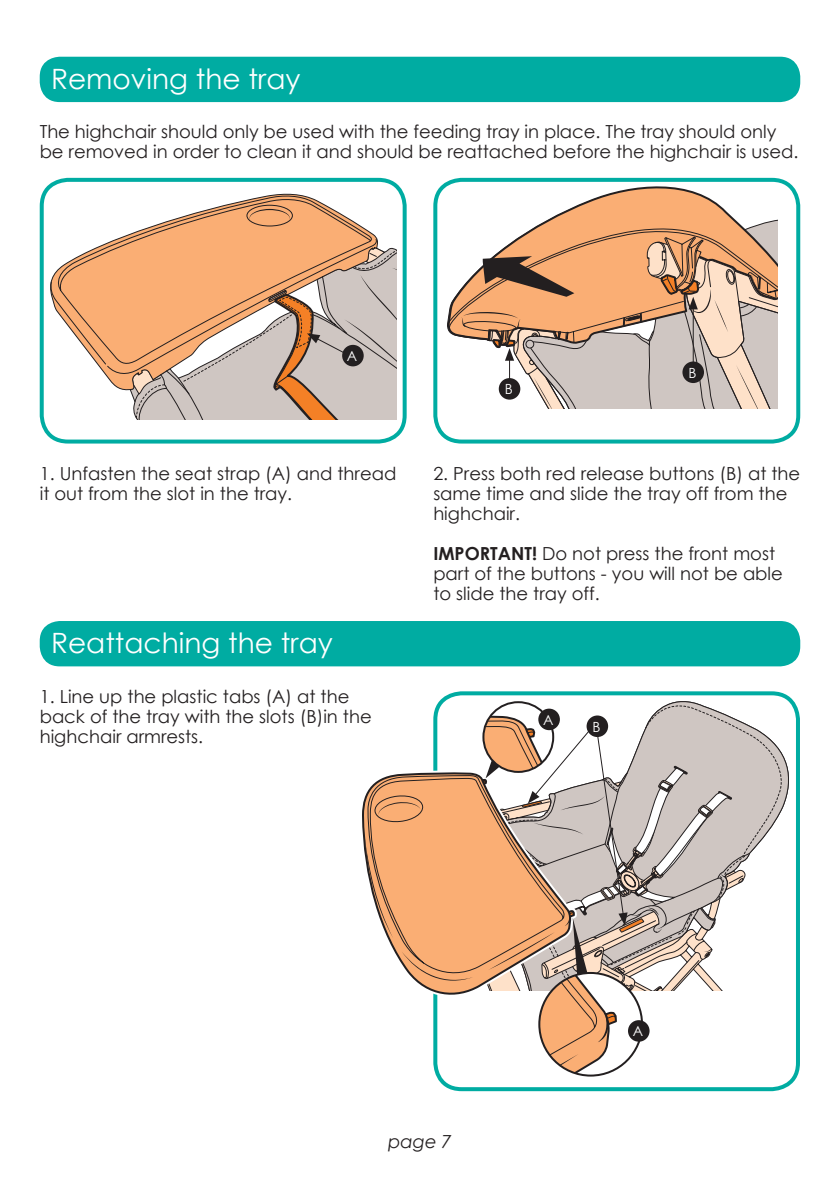
<style>
.page{position:relative;width:840px;height:1191px;background:#fff}
.page>*{position:absolute;margin:0;border:0;box-sizing:border-box;transform-origin:0 0}
.t1{font:28px "Century Gothic";color:#fff}
.Body_text_9pt{font:18px/20px "Century Gothic";color:#231f20}
.t2{font:italic 18px "Century Gothic";color:#231f20}
.Body_text_CG_9pt{font:14px "Century Gothic";color:#fff}
.s1{font-weight:700}
</style>
<div class="page">
<div style="left:40px;top:57px;width:759px;height:45px;background:#00aca2;border-radius:20px"></div>
<div style="left:40px;top:621px;width:759px;height:45px;background:#00aca2;border-radius:20px"></div>
<div style="left:40px;top:178px;width:366px;height:265px;border:4px solid #00aca2;border-radius:26px"></div>
<div style="left:433px;top:691px;width:366px;height:400px;border:4px solid #00aca2;border-radius:26px"></div>
<div style="left:433px;top:178px;width:366px;height:265px;border:4px solid #00aca2;border-radius:26px"></div>
<svg style="left:50px;top:194px;width:327px;height:181px"></svg>
<svg style="left:249px;top:209px;width:41px;height:11px"></svg>
<svg style="left:131px;top:246px;width:265px;height:173px;background:#d8b499"></svg>
<div style="left:342px;top:345px;width:21px;height:21px;background:#231f20;border-radius:50%"></div>
<svg style="left:447px;top:184px;width:278px;height:26px"></svg>
<svg style="left:447px;top:210px;width:329px;height:199px"></svg>
<svg style="left:364px;top:702px;width:421px;height:373px"></svg>
<div style="left:538px;top:972px;width:104px;height:104px;border:2px solid #231f20;border-radius:50%"></div>
<div style="left:627px;top:1020px;width:22px;height:21px;background:#231f20;border-radius:50%"></div>
<p class="t1" style="left:51px;top:59px;width:251px">Removing the tray</p>
<p class="Body_text_9pt" style="left:40px;top:121px;width:759px">The highchair should only be used with the feeding tray in place. The tray should only be removed in order to clean it and should be reattached before the highchair is used.</p>
<p class="Body_text_CG_9pt" style="left:347px;top:346px;width:12px">A</p>
<p class="Body_text_9pt" style="left:40px;top:463px;width:358px">1. Unfasten the seat strap (A) and thread it out from the slot in the tray.</p>
<p class="t1" style="left:51px;top:623px;width:283px">Reattaching the tray</p>
<p class="Body_text_9pt" style="left:40px;top:686px;width:333px">1. Line up the plastic tabs (A) at the back of the tray with the slots (B)in the highchair armrests.</p>
<p class="Body_text_CG_9pt" style="left:504px;top:379px;width:10px">B</p>
<p class="Body_text_CG_9pt" style="left:688px;top:363px;width:10px">B</p>
<p class="Body_text_9pt" style="left:433px;top:463px;width:368px">2. Press both red release buttons (B) at the same time and slide the tray off from the highchair.</p>
<p class="Body_text_9pt" style="left:433px;top:543px;width:351px"><span class="s1">IMPORTANT!</span> Do not press the front most part of the buttons - you will not be able to slide the tray off.</p>
<p class="Body_text_CG_9pt" style="left:543px;top:710px;width:12px">A</p>
<p class="Body_text_CG_9pt" style="left:592px;top:716px;width:10px">B</p>
<p class="Body_text_CG_9pt" style="left:632px;top:1021px;width:12px">A</p>
<p class="t2" style="left:388px;top:1128px;width:65px">page 7</p>
</div>
